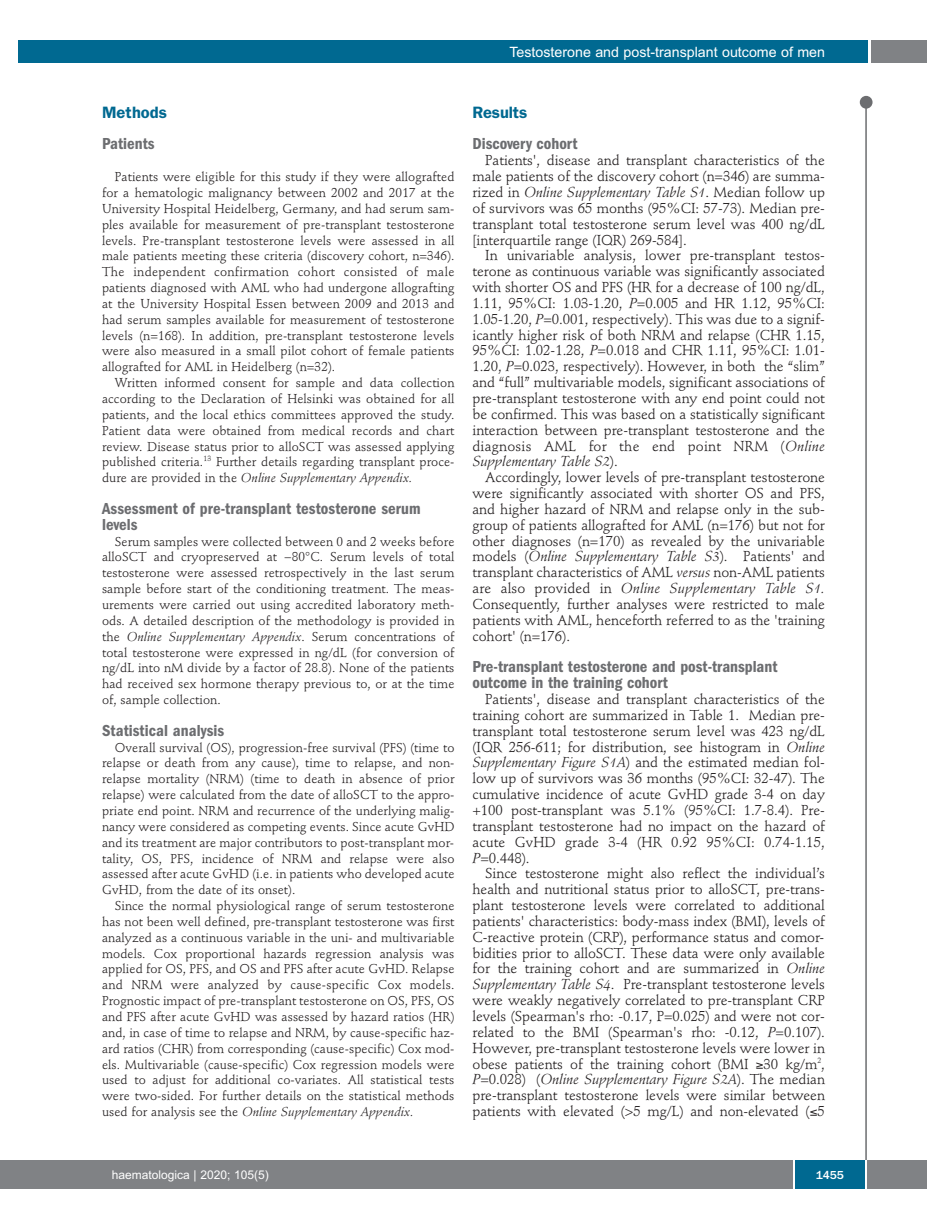
<style>
.page{position:relative;width:927px;height:1225px;background:#fff}
.page>*{position:absolute;margin:0;border:0;box-sizing:border-box;transform-origin:0 0}
.t1{font:600 condensed 16.5px/15.9px "Franklin Gothic";color:#6c6d70}
.t2{font:600 16.5px "Franklin Gothic";color:#006991}
.t3{font:14.25px/15.9px "Stempel Schneidler";letter-spacing:-.005em;color:#231f20;text-align:justify}
.t4{font:14.25px "Arial";color:#fff}
.t5{font:12.75px/15.9px "Stempel Schneidler";letter-spacing:.005em;color:#231f20;text-align:justify}
.t6{font:12px "Arial";color:#fff}
.t7{font:500 12px "Franklin Gothic";color:#fff}
.s1{font-style:italic}
</style>
<div class="page">
<div style="left:860px;top:96px;width:12px;height:13px;background:#6c6d70;border-radius:50%"></div>
<hr style="left:865px;top:98px;width:2px;height:1062px;background:#6c6d70">
<div style="left:871px;top:40px;width:56px;height:22px;background:#808285"></div>
<div style="left:18px;top:40px;width:849px;height:22px;background:#006991"></div>
<div style="left:17px;top:1160px;width:910px;height:28px;background:#808285"></div>
<div style="left:795px;top:1160px;width:70px;height:28px;background:#006991"></div>
<hr style="left:793px;top:1160px;width:2px;height:28px;background:#fff">
<hr style="left:865px;top:1160px;width:2px;height:28px;background:#fff">
<div style="left:0;top:1160px;width:17px;height:28px;background:#808285"></div>
<p class="t4" style="left:509px;top:44px;width:317px">Testosterone and post-transplant outcome of men</p>
<p class="t2" style="left:102px;top:106px;width:67px">Methods</p>
<p class="t1" style="left:102px;top:137px;width:54px">Patients</p>
<p class="t5" style="left:102px;top:170px;width:354px;text-indent:13px">Patients were eligible for this study if they were allografted for a hematologic malignancy between 2002 and 2017 at the University Hospital Heidelberg, Germany, and had serum sam&shy;ples available for measurement of pre-transplant testosterone levels. Pre-transplant testosterone levels were assessed in all male patients meeting these criteria (discovery cohort, n=346).<br>The independent confirmation cohort consisted of male patients diagnosed with AML who had undergone allografting at the University Hospital Essen between 2009 and 2013 and had serum samples available for measurement of testosterone levels (n=168). In addition, pre-transplant testosterone levels were also measured in a small pilot cohort of female patients allografted for AML in Heidelberg (n=32).</p>
<p class="t5" style="left:102px;top:376px;width:354px;text-indent:13px">Written informed consent for sample and data collection according to the Declaration of Helsinki was obtained for all patients, and the local ethics committees approved the study.<br>Patient data were obtained from medical records and chart review. Disease status prior to alloSCT was assessed applying published criteria.<sup>13</sup> Further details regarding transplant proce&shy;dure are provided in the <span class="s1">Online Supplementary Appendix.</span></p>
<p class="t1" style="left:102px;top:502px;width:320px">Assessment of pre-transplant testosterone serum levels</p>
<p class="t5" style="left:102px;top:534px;width:354px;text-indent:13px">Serum samples were collected between 0 and 2 weeks before alloSCT and cryopreserved at −80°C. Serum levels of total testosterone were assessed retrospectively in the last serum sample before start of the conditioning treatment. The meas&shy;urements were carried out using accredited laboratory meth&shy;ods. A detailed description of the methodology is provided in the <span class="s1">Online Supplementary Appendix</span>. Serum concentrations of total testosterone were expressed in ng/dL (for conversion of ng/dL into nM divide by a factor of 28.8). None of the patients had received sex hormone therapy previous to, or at the time of, sample collection.</p>
<p class="t1" style="left:102px;top:723px;width:124px">Statistical analysis</p>
<p class="t5" style="left:102px;top:740px;width:354px;text-indent:13px">Overall survival (OS), progression-free survival (PFS) (time to relapse or death from any cause), time to relapse, and non&shy;relapse mortality (NRM) (time to death in absence of prior relapse) were calculated from the date of alloSCT to the appro&shy;priate end point. NRM and recurrence of the underlying malig&shy;nancy were considered as competing events. Since acute GvHD and its treatment are major contributors to post-transplant mor&shy;tality, OS, PFS, incidence of NRM and relapse were also assessed after acute GvHD (i.e. in patients who developed acute GvHD, from the date of its onset).</p>
<p class="t5" style="left:102px;top:899px;width:354px;text-indent:13px">Since the normal physiological range of serum testosterone has not been well defined, pre-transplant testosterone was first analyzed as a continuous variable in the uni- and multivariable models. Cox proportional hazards regression analysis was applied for OS, PFS, and OS and PFS after acute GvHD. Relapse and NRM were analyzed by cause-specific Cox models.<br>Prognostic impact of pre-transplant testosterone on OS, PFS, OS and PFS after acute GvHD was assessed by hazard ratios (HR) and, in case of time to relapse and NRM, by cause-specific haz&shy;ard ratios (CHR) from corresponding (cause-specific) Cox mod&shy;els. Multivariable (cause-specific) Cox regression models were used to adjust for additional co-variates. All statistical tests were two-sided. For further details on the statistical methods used for analysis see the <span class="s1">Online Supplementary Appendix.</span></p>
<p class="t2" style="left:472px;top:106px;width:56px">Results</p>
<p class="t1" style="left:472px;top:137px;width:106px">Discovery cohort</p>
<p class="t3" style="left:472px;top:154px;width:354px;text-indent:13px">Patients', disease and transplant characteristics of the male patients of the discovery cohort (n=346) are summa&shy;rized in <span class="s1">Online Supplementary Table S1</span>. Median follow up of survivors was 65 months (95%CI: 57-73). Median pre&shy;transplant total testosterone serum level was 400 ng/dL [interquartile range (IQR) 269-584].</p>
<p class="t3" style="left:472px;top:249px;width:354px;text-indent:13px">In univariable analysis, lower pre-transplant testos&shy;terone as continuous variable was significantly associated with shorter OS and PFS (HR for a decrease of 100 ng/dL, 1.11, 95%CI: 1.03-1.20, <span class="s1">P</span>=0.005 and HR 1.12, 95%CI:<br>1.05-1.20, <span class="s1">P</span>=0.001, respectively). This was due to a signif&shy;icantly higher risk of both NRM and relapse (CHR 1.15, 95%CI: 1.02-1.28, <span class="s1">P</span>=0.018 and CHR 1.11, 95%CI: 1.01- 1.20, <span class="s1">P</span>=0.023, respectively). However, in both the “slim” and “full” multivariable models, significant associations of pre-transplant testosterone with any end point could not be confirmed. This was based on a statistically significant interaction between pre-transplant testosterone and the diagnosis AML for the end point NRM (<span class="s1">Online Supplementary Table S2</span>).</p>
<p class="t3" style="left:472px;top:471px;width:354px;text-indent:13px">Accordingly, lower levels of pre-transplant testosterone were significantly associated with shorter OS and PFS, and higher hazard of NRM and relapse only in the sub&shy;group of patients allografted for AML (n=176) but not for other diagnoses (n=170) as revealed by the univariable models (<span class="s1">Online Supplementary Table S3</span>). Patients' and transplant characteristics of AML <span class="s1">versus</span> non-AML patients are also provided in <span class="s1">Online Supplementary Table S1.<br></span>Consequently, further analyses were restricted to male patients with AML, henceforth referred to as the 'training cohort' (n=176).</p>
<p class="t1" style="left:472px;top:660px;width:306px">Pre-transplant testosterone and post-transplant outcome in the training cohort</p>
<p class="t3" style="left:472px;top:692px;width:354px;text-indent:13px">Patients', disease and transplant characteristics of the training cohort are summarized in Table 1. Median pre&shy;transplant total testosterone serum level was 423 ng/dL (IQR 256-611; for distribution, see histogram in <span class="s1">Online Supplementary Figure S1A</span>) and the estimated median fol&shy;low up of survivors was 36 months (95%CI: 32-47). The cumulative incidence of acute GvHD grade 3-4 on day +100 post-transplant was 5.1% (95%CI: 1.7-8.4). Pre&shy;transplant testosterone had no impact on the hazard of acute GvHD grade 3-4 (HR 0.92 95%CI: 0.74-1.15, <span class="s1">P</span>=0.448).</p>
<p class="t3" style="left:472px;top:867px;width:354px;text-indent:13px">Since testosterone might also reflect the individual’s health and nutritional status prior to alloSCT, pre-trans&shy;plant testosterone levels were correlated to additional patients' characteristics: body-mass index (BMI), levels of C-reactive protein (CRP), performance status and comor&shy;bidities prior to alloSCT. These data were only available for the training cohort and are summarized in <span class="s1">Online Supplementary Table S4</span>. Pre-transplant testosterone levels were weakly negatively correlated to pre-transplant CRP levels (Spearman's rho: -0.17, P=0.025) and were not cor&shy;related to the BMI (Spearman's rho: -0.12, <span class="s1">P</span>=0.107).<br>However, pre-transplant testosterone levels were lower in obese patients of the training cohort (BMI ≥30 kg/m<sup>2</sup>, <span class="s1">P</span>=0.028) (<span class="s1">Online Supplementary Figure S2A</span>). The median pre-transplant testosterone levels were similar between patients with elevated (&gt;5 mg/L) and non-elevated (≤5</p>
<p class="t6" style="left:112px;top:1167px;width:158px">haematologica | 2020; 105(5)</p>
<p class="t7" style="left:816px;top:1167px;width:30px">1455</p>
</div>
